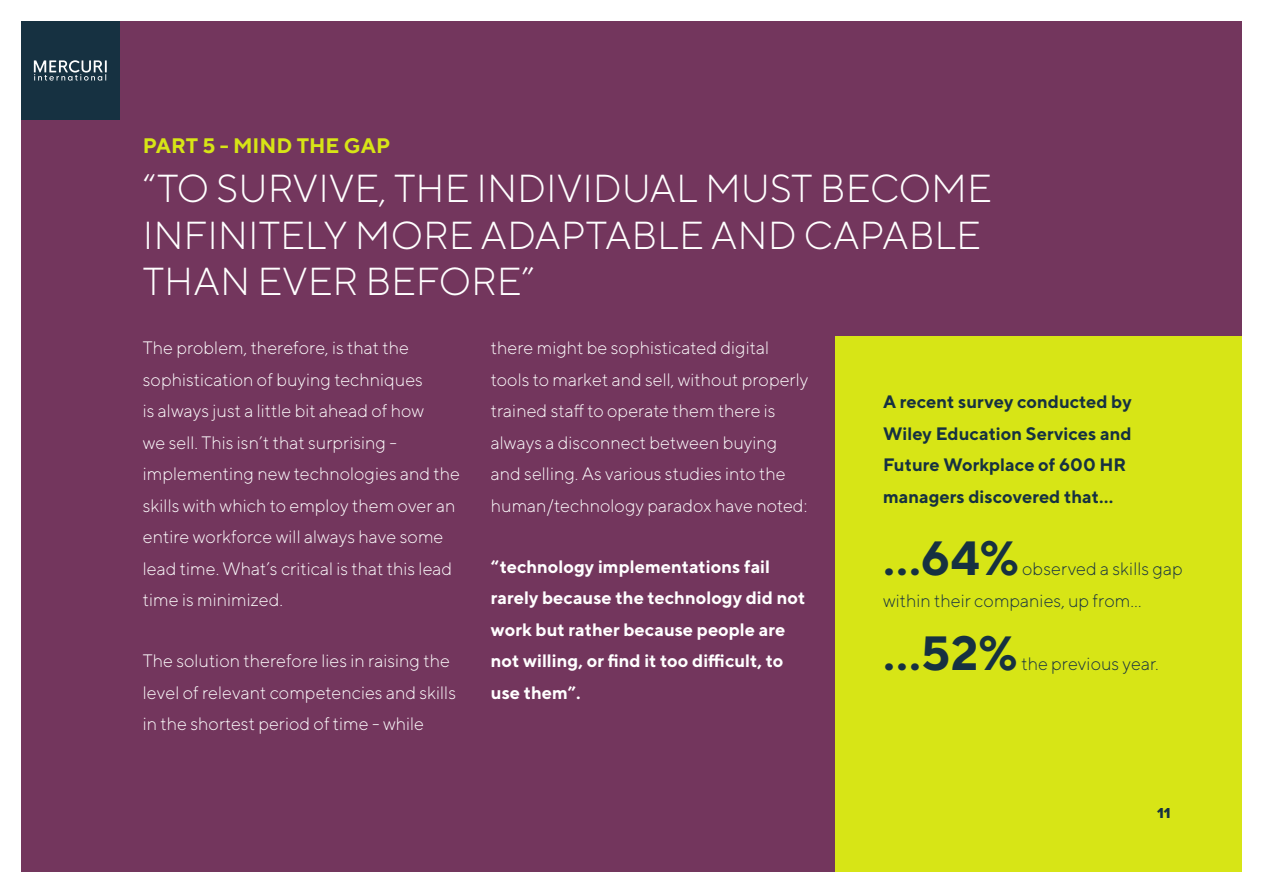
<style>
.page{position:relative;width:1263px;height:893px;background:#fff}
.page>*{position:absolute;margin:0;border:0;box-sizing:border-box;transform-origin:0 0}
.t1{font:700 48px "TT Norms";color:#163141}
.t2{font:300 39px/46.8px "TT Norms";color:#fff}
.t3{font:700 21px "TT Norms";color:#d7e516}
.t4{font:300 18px/31.5px "TT Norms";color:#fff}
.t5{font:700 18px/31.5px "TT Norms";color:#fff}
.t6{font:700 18px/31.5px "TT Norms";color:#163141}
.t7{font:300 18px/31.5px "TT Norms";color:#163141}
.t8{font:15px "Proxima Nova Extrabld";color:#163141}
</style>
<div class="page">
<div style="left:21px;top:21px;width:1221px;height:851px;background:#73365d"></div>
<div style="left:21px;top:21px;width:98px;height:98px;background:#163141"></div>
<svg style="left:34px;top:60px;width:73px;height:21px"></svg>
<div style="left:836px;top:337px;width:406px;height:535px;background:#d7e516"></div>
<p class="t3" style="left:143px;top:132px;width:249px">PART 5 - MIND THE GAP</p>
<h2 class="t2" style="left:143px;top:164px;width:850px">“TO SURVIVE, THE INDIVIDUAL MUST BECOME<br>INFINITELY MORE ADAPTABLE AND CAPABLE<br>THAN EVER BEFORE”</h2>
<p class="t4" style="left:143px;top:332px;width:319px">The problem, therefore, is that the sophistication of buying techniques<br>is always just a little bit ahead of how<br>we sell. This isn’t that surprising - implementing new technologies and the skills with which to employ them over an entire workforce will always have some lead time. What’s critical is that this lead time is minimized.</p>
<p class="t4" style="left:143px;top:645px;width:315px">The solution therefore lies in raising the level of relevant competencies and skills in the shortest period of time - while</p>
<p class="t4" style="left:491px;top:332px;width:319px">there might be sophisticated digital tools to market and sell, without properly trained staff to operate them there is always a disconnect between buying and selling. As various studies into the human/technology paradox have noted:</p>
<p class="t5" style="left:491px;top:550px;width:316px">“technology implementations fail rarely because the technology did not work but rather because people are not willing, or find it too difficult, to use them”.</p>
<p class="t6" style="left:883px;top:386px;width:250px">A recent survey conducted by<br>Wiley Education Services and<br>Future Workplace of 600 HR managers discovered that...</p>
<h1 class="t1" style="left:883px;top:528px;width:137px">...64%</h1>
<p class="t7" style="left:883px;top:553px;width:301px;text-indent:139px">observed a skills gap within their companies, up from...</p>
<h1 class="t1" style="left:883px;top:622px;width:136px">...52%</h1>
<p class="t7" style="left:1021px;top:647px;width:139px">the previous year.</p>
<p class="t8" style="left:1157px;top:804px;width:15px">11</p>
</div>
